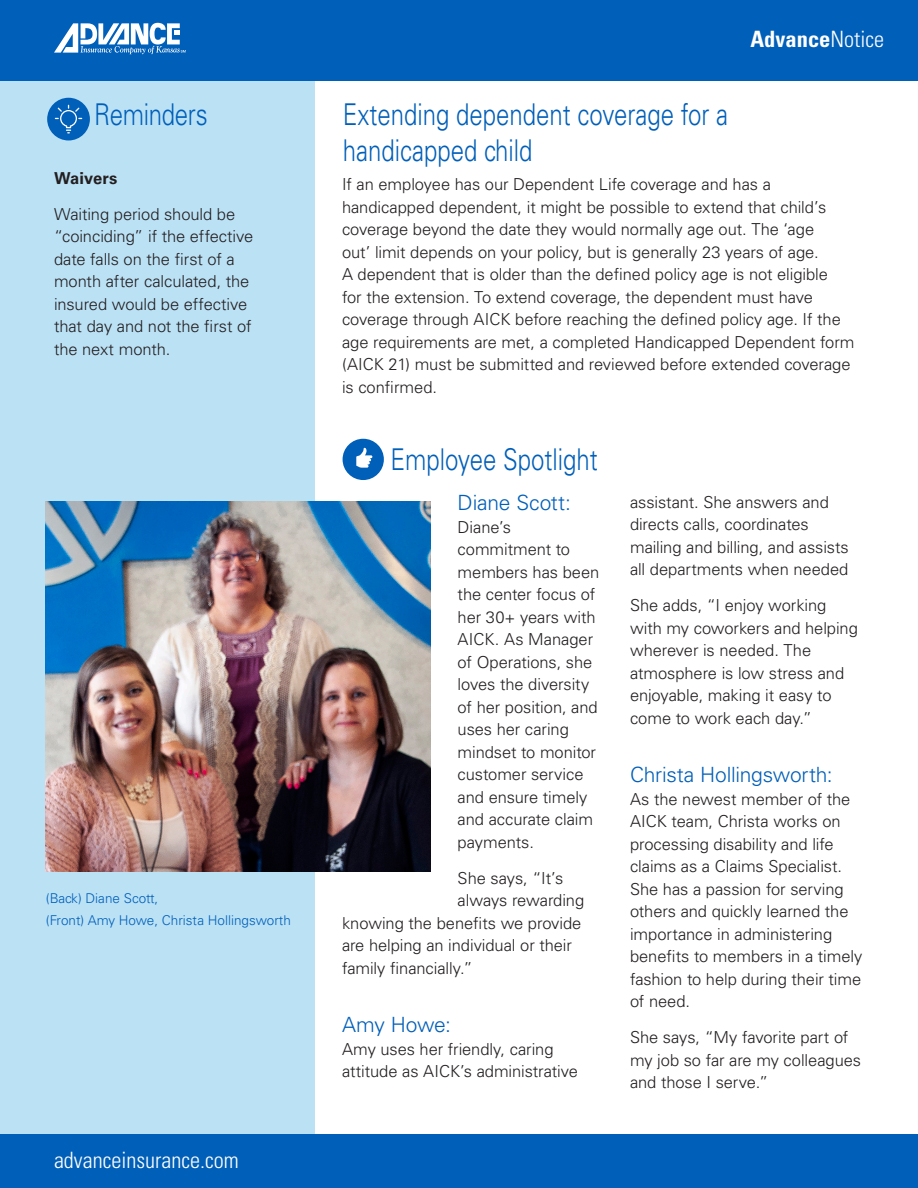
<style>
.page{position:relative;width:918px;height:1188px;background:#fff}
.page>*{position:absolute;margin:0;border:0;box-sizing:border-box;transform-origin:0 0}
.Secondary_headline{font:300 30px/36px "Univers LT Std";color:#005fb9;scale:.8 1}
.t1{font:300 condensed 22.5px "Univers LT Std";color:#fff}
.Handout_Product_Titl{font:700 condensed 22.5px "Univers LT Std";color:#fff}
.Body_Copy{font:300 21px "Univers LT Std";letter-spacing:-.01em;color:#005fb9}
.Body_Copy-2{font:300 16.5px/22.5px "Univers LT Std";letter-spacing:-.005em;color:#231f20}
.Secondary_headline-2{font:300 16.5px/22.5px "Univers LT Std";letter-spacing:-.005em;color:#231f20}
.Secondary_headline-3{font:700 16.5px "Univers LT Std";letter-spacing:.01em;color:#231f20}
.Body_Copy-3{font:300 13.5px/22.5px "Univers LT Std";color:#005fb9}
.s1{font-weight:300}
</style>
<div class="page">
<div style="left:0;top:81px;width:315px;height:1063px;background:#bbe1f5"></div>
<div style="left:0;top:0;width:918px;height:81px;background:#005fb9"></div>
<div style="left:0;top:1134px;width:918px;height:54px;background:#005fb9"></div>
<img style="left:46px;top:502px;width:385px;height:369px">
<svg style="left:54px;top:23px;width:132px;height:31px"></svg>
<div style="left:343px;top:439px;width:41px;height:41px;background:#005fb9;border-radius:50%"></div>
<svg style="left:356px;top:447px;width:16px;height:21px"></svg>
<div style="left:47px;top:98px;width:43px;height:42px;background:#005fb9;border-radius:50%"></div>
<svg style="left:55px;top:105px;width:27px;height:28px"></svg>
<p class="Secondary_headline" style="left:94px;top:97px;width:144px">Reminders</p>
<p class="Secondary_headline-3" style="left:54px;top:168px;width:65px">Waivers</p>
<p class="Secondary_headline-2" style="left:54px;top:203px;width:201px">Waiting period should be “coinciding” if the effective date falls on the first of a month after calculated, the insured would be effective that day and not the first of the next month.</p>
<p class="Body_Copy-3" style="left:46px;top:887px;width:246px">(Back) Diane Scott,<br>(Front) Amy Howe, Christa Hollingsworth</p>
<p class="t1" style="left:54px;top:1146px;width:186px">advanceinsurance.com</p>
<p class="Secondary_headline" style="left:343px;top:96px;width:483px">Extending dependent coverage for a handicapped child</p>
<p class="Handout_Product_Titl" style="left:751px;top:25px;width:135px">Advance<span class="s1">Notice</span></p>
<p class="Body_Copy-2" style="left:342px;top:173px;width:514px">If an employee has our Dependent Life coverage and has a handicapped dependent, it might be possible to extend that child’s coverage beyond the date they would normally age out. The ‘age<br>out’ limit depends on your policy, but is generally 23 years of age.<br>A dependent that is older than the defined policy age is not eligible<br>for the extension. To extend coverage, the dependent must have coverage through AICK before reaching the defined policy age. If the age requirements are met, a completed Handicapped Dependent form (AICK 21) must be submitted and reviewed before extended coverage is confirmed.</p>
<p class="Secondary_headline" style="left:391px;top:442px;width:260px">Employee Spotlight</p>
<p class="Body_Copy" style="left:458px;top:490px;width:115px">Diane Scott:</p>
<p class="Body_Copy-2" style="left:458px;top:516px;width:143px">Diane’s commitment to members has been the center focus of her 30+ years with<br>AICK. As Manager of Operations, she loves the diversity of her position, and uses her caring mindset to monitor customer service and ensure timely and accurate claim payments.</p>
<p class="Body_Copy-2" style="left:458px;top:867px;width:107px">She says, “It’s</p>
<p class="Body_Copy-2" style="left:458px;top:889px;width:128px">always rewarding</p>
<p class="Body_Copy-2" style="left:342px;top:912px;width:241px">knowing the benefits we provide</p>
<p class="Body_Copy-2" style="left:342px;top:934px;width:231px">are helping an individual or their</p>
<p class="Body_Copy-2" style="left:342px;top:957px;width:132px">family financially.”</p>
<p class="Body_Copy" style="left:342px;top:1012px;width:111px">Amy Howe:</p>
<p class="Body_Copy-2" style="left:342px;top:1038px;width:237px">Amy uses her friendly, caring attitude as AICK’s administrative</p>
<p class="Body_Copy-2" style="left:630px;top:491px;width:220px">assistant. She answers and directs calls, coordinates mailing and billing, and assists all departments when needed</p>
<p class="Body_Copy-2" style="left:630px;top:594px;width:229px">She adds, “I enjoy working with my coworkers and helping wherever is needed. The atmosphere is low stress and enjoyable, making it easy to come to work each day.”</p>
<p class="Body_Copy" style="left:630px;top:762px;width:204px">Christa Hollingsworth:</p>
<p class="Body_Copy-2" style="left:630px;top:788px;width:234px">As the newest member of the<br>AICK team, Christa works on processing disability and life claims as a Claims Specialist.<br>She has a passion for serving others and quickly learned the importance in administering benefits to members in a timely fashion to help during their time of need.</p>
<p class="Body_Copy-2" style="left:630px;top:1026px;width:233px">She says, “My favorite part of my job so far are my colleagues and those I serve.”</p>
</div>
